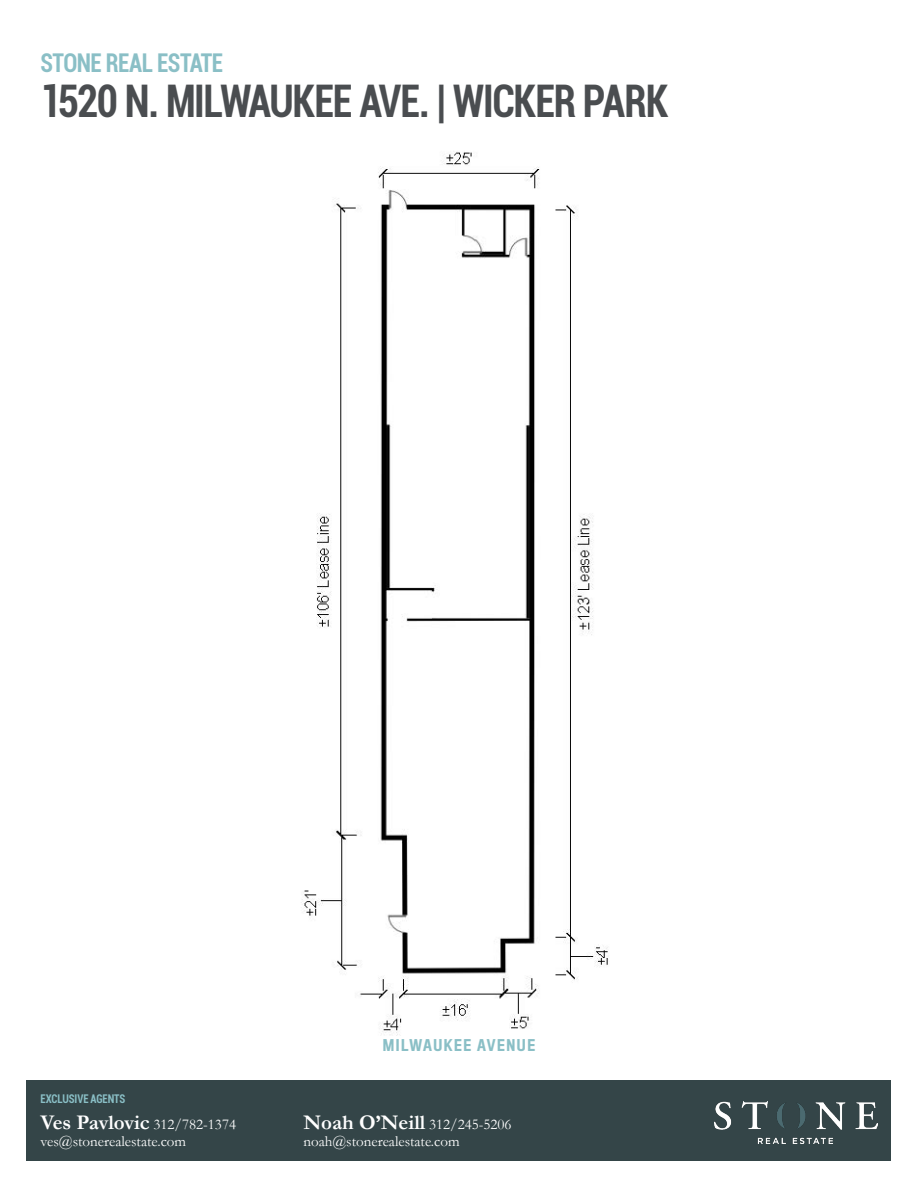
<style>
.page{position:relative;width:918px;height:1188px;background:#fff}
.page>*{position:absolute;margin:0;border:0;box-sizing:border-box;transform-origin:0 0}
.Page_Header{font:700 condensed 45px "Roboto";letter-spacing:-.035em;color:#4a4d50;scale:.9 1}
.Property_Address{font:700 condensed 25.8px "Roboto";letter-spacing:-.025em;color:#8abfc6;scale:.9 1}
.Footer_Text{font:15px "Garamond";color:#fff}
.t1{font:500 15px "Titling Gothic FB Cond";letter-spacing:.1em;color:#8abfc6}
.Footer_Header{font:700 condensed 12px "Roboto";letter-spacing:-.01em;color:#8abfc6;scale:.9 1}
.s1{font-weight:700;font-size:21px}
</style>
<div class="page">
<div style="left:27px;top:1080px;width:864px;height:81px;background:#344548"></div>
<img style="left:301px;top:151px;width:308px;height:885px">
<div style="left:415px;top:517px;width:85px;height:51px;background:#fff"></div>
<p class="Property_Address" style="left:40px;top:45px;width:205px">STONE REAL ESTATE</p>
<p class="Page_Header" style="left:40px;top:69px;width:699px">1520 N. MILWAUKEE AVE. | WICKER PARK</p>
<p class="Footer_Header" style="left:40px;top:1090px;width:96px">EXCLUSIVE AGENTS</p>
<p class="Footer_Text" style="left:40px;top:1115px;width:197px"><span class="s1">Ves Pavlovic</span> 312/782-1374</p>
<p class="Footer_Text" style="left:40px;top:1131px;width:147px">ves@stonerealestate.com</p>
<p class="Footer_Text" style="left:40px;top:1114px;width:210px"><span class="s1">Noah O’Neill</span> 312/245-5206</p>
<p class="Footer_Text" style="left:40px;top:1130px;width:158px">noah@ston reales ate.com</p>
<p class="t1" style="left:383px;top:1037px;width:154px">MILWAUKEE AVENUE</p>
<p class="Footer_Text" style="left:303px;top:1114px;width:210px"><span class="s1">Noah O’Neill</span> 312/245-5206</p>
<p class="Footer_Text" style="left:303px;top:1131px;width:158px">noah@stonerealestate.com</p>
</div>
